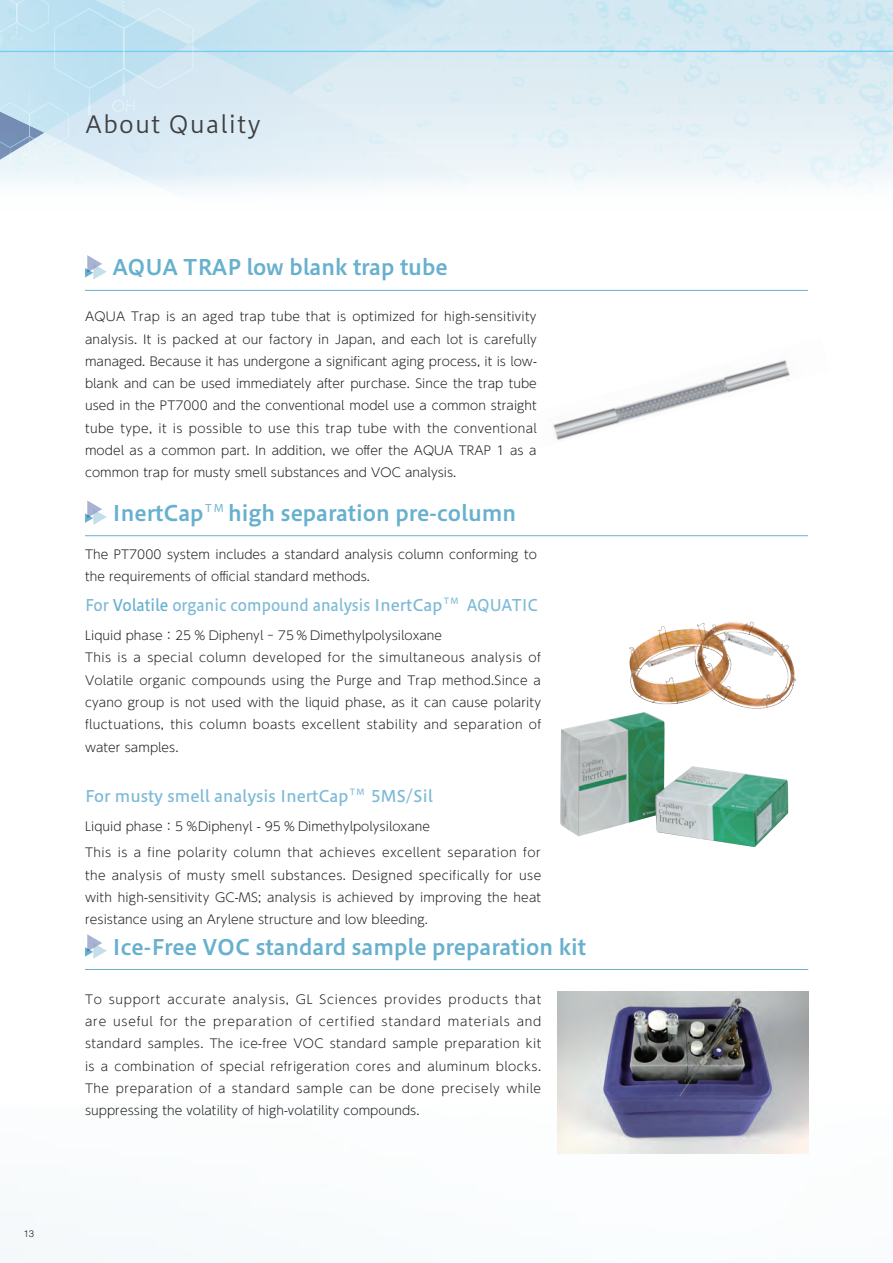
<style>
.page{position:relative;width:893px;height:1263px;background:#fff}
.page>*{position:absolute;margin:0;border:0;box-sizing:border-box;transform-origin:0 0}
.t1{font:23.4px "Hiragino UD Sans Std W3";letter-spacing:.05em;color:#3e3e3f}
.t2{font:21.3px "Hiragino UD Sans Std W6";color:#67b0ce}
.t3{font:15.9px "Hiragino UD Sans Std W5";color:#7dbad5;scale:.93 1}
.t4{font:15.9px "Hiragino UD Sans Std W5";color:#7dbad5}
.t5{font:300 12.15px/22.4px "UD Shin Go Pro";letter-spacing:.005em;color:#231f20;text-align:justify}
.t6{font:300 12.15px/26.5px "UD Shin Go Pro";letter-spacing:.04em;color:#231f20}
.t7{font:300 9.6px "Helvetica LT Std";color:#231f20}
.s1{color:#67b0ce}
</style>
<div class="page">
<img style="left:470px;top:0;width:423px;height:161px">
<div style="left:0;top:161px;width:893px;height:97px;background:linear-gradient(to bottom,#f1f7fa,#fff)"></div>
<hr style="left:0;top:51px;width:893px;height:1px;background:#6bcff6">
<svg style="left:0;top:0;width:465px;height:219px"></svg>
<img style="left:553px;top:360px;width:237px;height:81px">
<div style="left:85px;top:255px;width:723px;height:25px;background:#fff"></div>
<hr style="left:85px;top:290px;width:723px;height:1px;background:#67b0ce">
<svg style="left:85px;top:255px;width:22px;height:25px"></svg>
<hr style="left:85px;top:535px;width:723px;height:1px;background:#67b0ce">
<svg style="left:85px;top:500px;width:22px;height:25px"></svg>
<hr style="left:85px;top:969px;width:723px;height:1px;background:#67b0ce">
<svg style="left:85px;top:934px;width:22px;height:25px"></svg>
<img style="left:557px;top:992px;width:251px;height:162px">
<img style="left:629px;top:621px;width:168px;height:88px">
<img style="left:560px;top:712px;width:228px;height:135px">
<p class="t7" style="left:23px;top:1227px;width:12px">13</p>
<h1 class="t1" style="left:85px;top:107px;width:177px">About Quality</h1>
<h2 class="t2" style="left:113px;top:251px;width:336px">AQUA TRAP low blank trap tube</h2>
<p class="t5" style="left:85px;top:305px;width:453px">AQUA Trap is an aged trap tube that is optimized for high-sensitivity analysis. It is packed at our factory in Japan, and each lot is carefully managed. Because it has undergone a significant aging process, it is low&shy;blank and can be used immediately after purchase. Since the trap tube used in the PT7000 and the conventional model use a common straight tube type, it is possible to use this trap tube with the conventional model as a common part. In addition, we offer the AQUA TRAP 1 as a common trap for musty smell substances and VOC analysis.</p>
<h2 class="t2" style="left:113px;top:496px;width:405px">InertCap<sup>TM</sup> high separation pre-column</h2>
<p class="t5" style="left:85px;top:543px;width:453px">The PT7000 system includes a standard analysis column conforming to the requirements of official standard methods.</p>
<h3 class="t3" style="left:85px;top:593px;width:489px">For <span class="s1">Volatile</span> organic compound analysis InertCap<sup>TM</sup> AQUATIC</h3>
<p class="t5" style="left:85px;top:624px;width:458px;text-align:left">Liquid phase：25 ％ Diphenyl - 75 % Dimethylpolysiloxane<br>This is a special column developed for the simultaneous analysis of Volatile organic compounds using the Purge and Trap method.Since a cyano group is not used with the liquid phase, as it can cause polarity fluctuations, this column boasts excellent stability and separation of water samples.</p>
<h3 class="t4" style="left:85px;top:784px;width:349px">For musty smell analysis InertCap<sup>TM</sup> 5MS/Sil</h3>
<p class="t6" style="left:85px;top:812px;width:457px">Liquid phase：5 ％Diphenyl - 95 % Dimethylpolysiloxane<br>This is a fine polarity column that achieves excellent separation for</p>
<p class="t5" style="left:85px;top:863px;width:458px">the analysis of musty smell substances. Designed specifically for use with high-sensitivity GC-MS; analysis is achieved by improving the heat resistance using an Arylene structure and low bleeding.</p>
<h2 class="t2" style="left:113px;top:930px;width:475px">Ice-Free VOC standard sample preparation kit</h2>
<p class="t5" style="left:85px;top:987px;width:458px">To support accurate analysis, GL Sciences provides products that are useful for the preparation of certified standard materials and standard samples. The ice-free VOC standard sample preparation kit is a combination of special refrigeration cores and aluminum blocks.<br>The preparation of a standard sample can be done precisely while suppressing the volatility of high-volatility compounds.</p>
</div>
